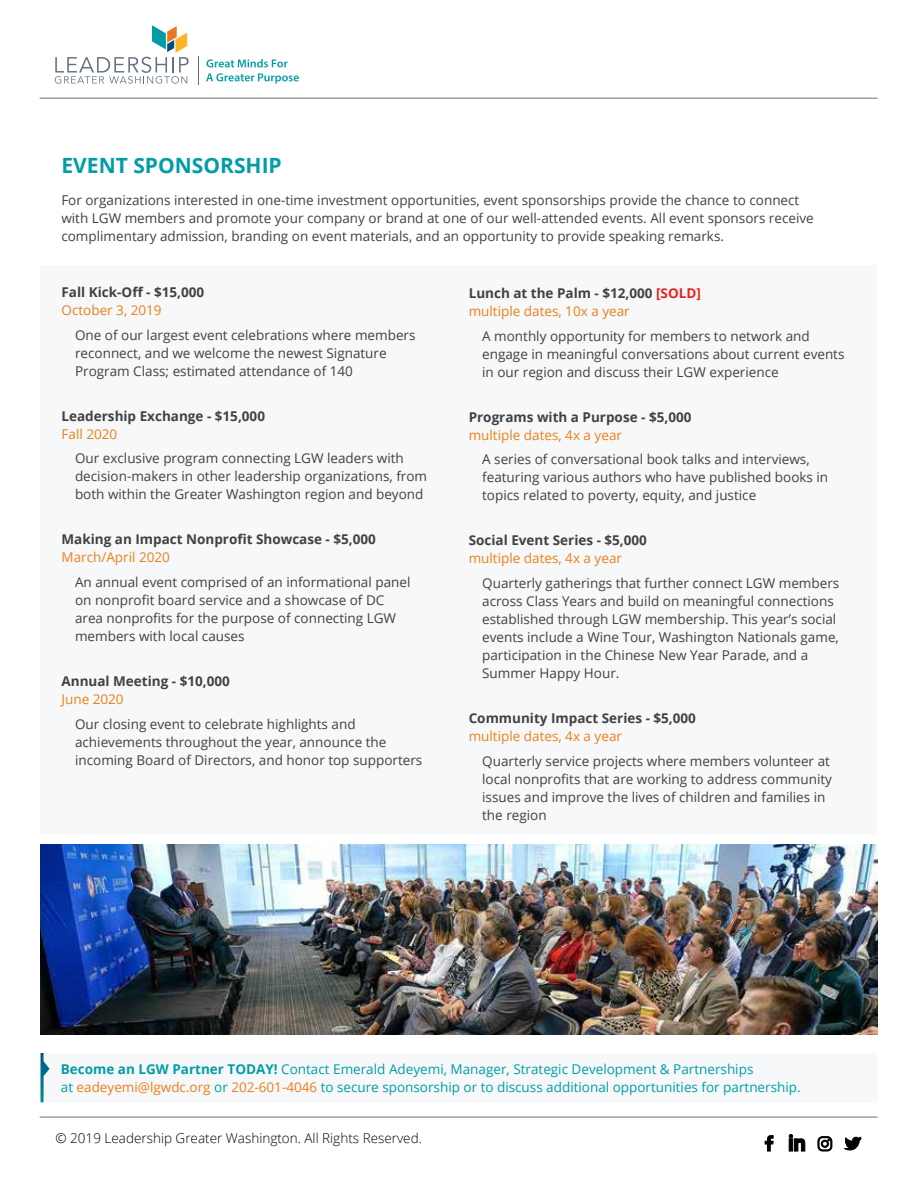
<style>
.page{position:relative;width:918px;height:1188px;background:#fff}
.page>*{position:absolute;margin:0;border:0;box-sizing:border-box;transform-origin:0 0}
.t1{font:700 21px "Open Sans";color:#009da7}
.t2{font:13.5px/18px "Open Sans";color:#414042}
.t3{font:700 13.5px/18px "Open Sans";color:#414042}
.t4{font:13.5px/18px "Open Sans";color:#009da7}
.t5{font:13.5px "Open Sans";color:#ea801a}
.t6{font:300 13.5px "Open Sans";color:#000}
.s1{color:#e6241e}
.s2{font-weight:400;color:#ea801a}
.s3{font-weight:700}
.s4{color:#ea801a}
</style>
<div class="page">
<div style="left:40px;top:266px;width:838px;height:569px;background:#f7f8f9"></div>
<hr style="left:40px;top:1117px;width:837px;height:1px;background:#64707e">
<svg style="left:789px;top:1134px;width:16px;height:17px"></svg>
<svg style="left:765px;top:1135px;width:9px;height:16px"></svg>
<svg style="left:845px;top:1137px;width:16px;height:14px"></svg>
<svg style="left:818px;top:1136px;width:14px;height:15px"></svg>
<svg style="left:55px;top:25px;width:134px;height:59px"></svg>
<svg style="left:207px;top:59px;width:81px;height:8px"></svg>
<svg style="left:206px;top:73px;width:93px;height:11px"></svg>
<svg style="left:198px;top:56px;width:1px;height:29px"></svg>
<hr style="left:40px;top:98px;width:837px;height:1px;background:#64707e">
<div style="left:43px;top:1053px;width:835px;height:50px;background:#f7f8f9"></div>
<svg style="left:40px;top:1053px;width:10px;height:49px"></svg>
<img style="left:40px;top:845px;width:838px;height:190px">
<h1 class="t1" style="left:62px;top:150px;width:222px">EVENT SPONSORSHIP</h1>
<p class="t2" style="left:61px;top:190px;width:754px">For organizations interested in one-time investment opportunities, event sponsorships provide the chance to connect with LGW members and promote your company or brand at one of our well-attended events. All event sponsors receive complimentary admission, branding on event materials, and an opportunity to provide speaking remarks.</p>
<p class="t3" style="left:62px;top:283px;width:144px">Fall Kick-Off - $15,000</p>
<p class="t5" style="left:62px;top:301px;width:102px">October 3, 2019</p>
<p class="t2" style="left:75px;top:325px;width:342px">One of our largest event celebrations where members reconnect, and we welcome the newest Signature<br>Program Class; estimated attendance of 140</p>
<p class="t3" style="left:62px;top:406px;width:205px">Leadership Exchange - $15,000</p>
<p class="t5" style="left:62px;top:425px;width:57px">Fall 2020</p>
<p class="t2" style="left:75px;top:449px;width:354px">Our exclusive program connecting LGW leaders with decision-makers in other leadership organizations, from both within the Greater Washington region and beyond</p>
<p class="t3" style="left:62px;top:530px;width:316px">Making an Impact Nonprofit Showcase - $5,000</p>
<p class="t5" style="left:62px;top:548px;width:110px">March/April 2020</p>
<p class="t2" style="left:75px;top:573px;width:337px">An annual event comprised of an informational panel on nonprofit board service and a showcase of DC area nonprofits for the purpose of connecting LGW members with local causes</p>
<p class="t3" style="left:62px;top:672px;width:170px">Annual Meeting - $10,000</p>
<p class="t5" style="left:62px;top:690px;width:64px">June 2020</p>
<p class="t2" style="left:75px;top:715px;width:349px">Our closing event to celebrate highlights and achievements throughout the year, announce the incoming Board of Directors, and honor top supporters</p>
<p class="t3" style="left:469px;top:284px;width:234px">Lunch at the Palm - $12,000 <span class="s1">[SOLD] </span><span class="s2">multiple dates, 10x a year</span></p>
<p class="t2" style="left:482px;top:326px;width:364px">A monthly opportunity for members to network and engage in meaningful conversations about current events in our region and discuss their LGW experience</p>
<p class="t3" style="left:469px;top:407px;width:224px">Programs with a Purpose - $5,000</p>
<p class="t5" style="left:469px;top:425px;width:155px">multiple dates, 4x a year</p>
<p class="t2" style="left:482px;top:450px;width:348px">A series of conversational book talks and interviews, featuring various authors who have published books in topics related to poverty, equity, and justice</p>
<p class="t3" style="left:469px;top:531px;width:180px">Social Event Series - $5,000</p>
<p class="t5" style="left:469px;top:549px;width:155px">multiple dates, 4x a year</p>
<p class="t2" style="left:482px;top:574px;width:359px">Quarterly gatherings that further connect LGW members across Class Years and build on meaningful connections established through LGW membership. This year’s social events include a Wine Tour, Washington Nationals game, participation in the Chinese New Year Parade, and a Summer Happy Hour.</p>
<p class="t3" style="left:469px;top:709px;width:229px">Community Impact Series - $5,000</p>
<p class="t5" style="left:469px;top:727px;width:155px">multiple dates, 4x a year</p>
<p class="t2" style="left:482px;top:752px;width:351px">Quarterly service projects where members volunteer at local nonprofits that are working to address community issues and improve the lives of children and families in the region</p>
<p class="t4" style="left:61px;top:1060px;width:741px"><span class="s3">Become an LGW Partner TODAY!</span> Contact Emerald Adeyemi, Manager, Strategic Development &amp; Partnerships<br>at <span class="s4">eadeyemi@lgwdc.org</span> or <span class="s4">202-601-4046</span> to secure sponsorship or to discuss additional opportunities for partnership.</p>
<p class="t6" style="left:56px;top:1129px;width:368px">© 2019 Leadership Greater Washington. All Rights Reserved.</p>
</div>
